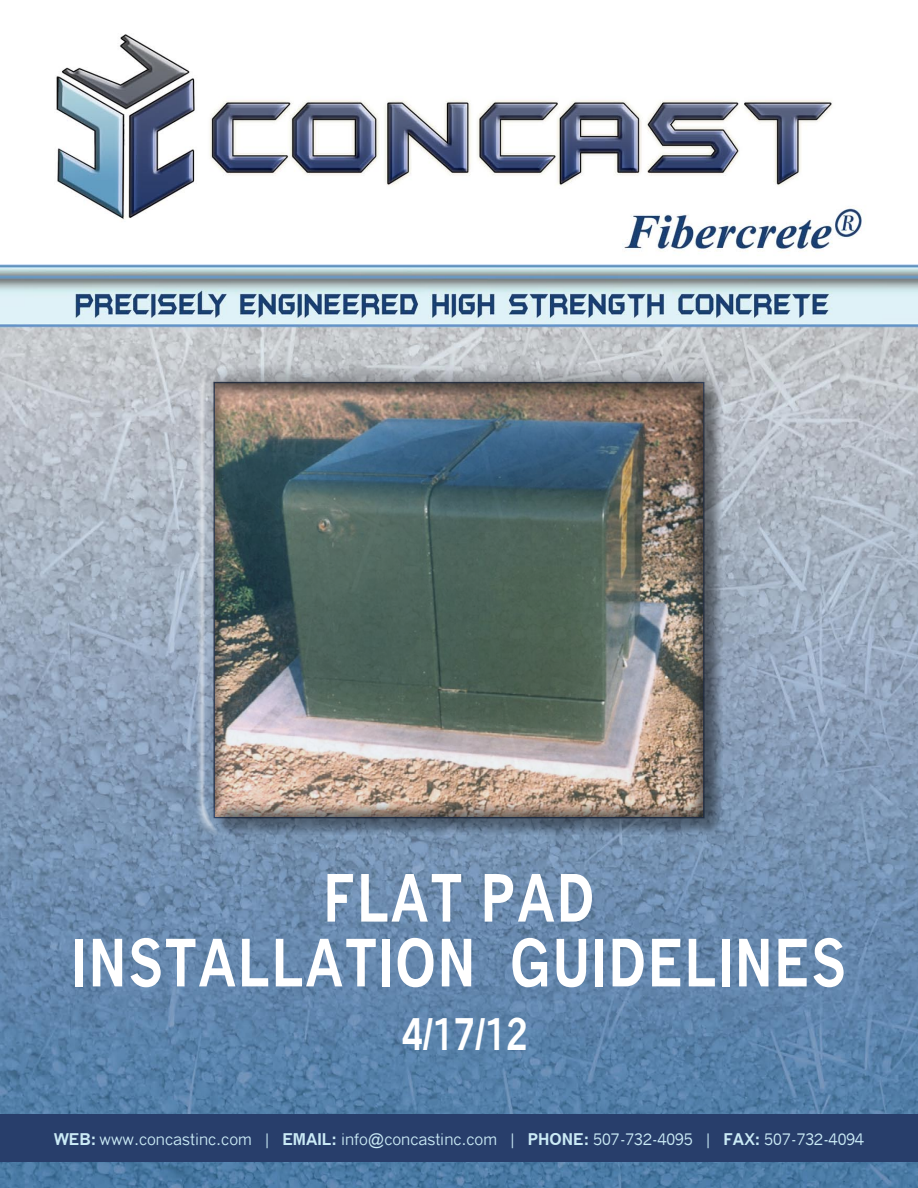
<style>
.page{position:relative;width:918px;height:1188px;background:#fff}
.page>*{position:absolute;margin:0;border:0;box-sizing:border-box;transform-origin:0 0}
.t1{font:700 63.75px/64.8px "Quick Type";letter-spacing:.04em;color:#fff;text-align:center;scale:.81 1}
.t2{font:700 42.45px "Quick Type";color:#fff;scale:.81 1}
.t3{font:15.75px "Quick Type";color:#cbebf6}
.s1{font-weight:700}
</style>
<div class="page">
<img style="left:0;top:34px;width:918px;height:1154px">
<div style="left:0;top:1114px;width:918px;height:48px;background:#283e6b"></div>
<div style="left:195px;top:365px;width:523px;height:472px;background:#fff;opacity:.75"></div>
<div style="left:206px;top:363px;width:517px;height:471px;background:#000;opacity:.75"></div>
<h1 class="t1" style="left:72px;top:865px;width:956px">FLAT PAD<br>INSTALLATION GUIDELINES</h1>
<h2 class="t2" style="left:403px;top:1009px;width:154px">4/17/12</h2>
<p class="t3" style="left:54px;top:1131px;width:811px"><span class="s1">WEB:</span> www.concastinc.com | <span class="s1">EMAIL:</span> info@concastinc.com | <span class="s1">PHONE:</span> 507-732-4095 | <span class="s1">FAX:</span> 507-732-4094</p>
</div>
